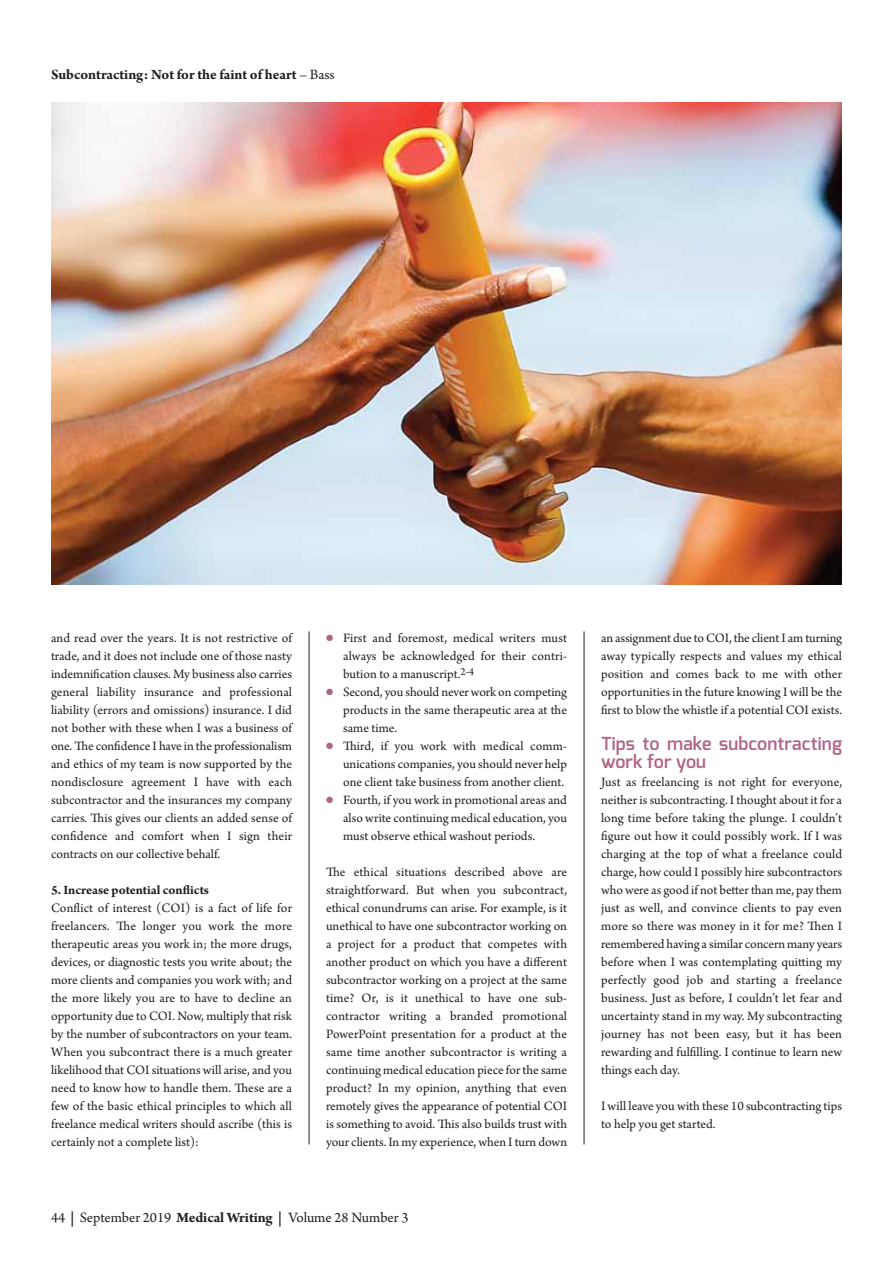
<style>
.page{position:relative;width:893px;height:1263px;background:#fff}
.page>*{position:absolute;margin:0;border:0;box-sizing:border-box;transform-origin:0 0}
.t1{font:600 18px/18px "Exo";letter-spacing:.01em;color:#b06586}
.t2{font:15px "Arno Pro";letter-spacing:-.005em;color:#231f20}
.t3{font:700 15px "Arno Pro";color:#231f20}
.t4{font:13.5px/18px "Arno Pro";color:#231f20;text-align:justify}
.t5{font:700 13.5px "Arno Pro";letter-spacing:-.005em;color:#231f20}
.s1{font-weight:400}
.s2{color:#b06586}
.s3{font-weight:700}
</style>
<div class="page">
<hr style="left:584px;top:631px;width:1px;height:513px;background:#231f20">
<hr style="left:309px;top:631px;width:1px;height:513px;background:#231f20">
<img style="left:51px;top:102px;width:790px;height:483px">
<p class="t3" style="left:51px;top:69px;width:285px">Subcontracting: Not for the faint of heart <span class="s1">– Bass</span></p>
<p class="t4" style="left:51px;top:630px;width:243px">and read over the years. It is not restrictive of trade, and it does not include one of those nasty indemnification clauses. My business also carries general liability insurance and professional liability (errors and omissions) insurance. I did not bother with these when I was a business of one. The confidence I have in the professionalism and ethics of my team is now supported by the nondisclosure agreement I have with each subcontractor and the insurances my company carries. This gives our clients an added sense of confidence and comfort when I sign their contracts on our collective behalf.</p>
<p class="t5" style="left:51px;top:885px;width:160px">5. Increase potential conflicts</p>
<p class="t4" style="left:51px;top:900px;width:243px">Conflict of interest (COI) is a fact of life for freelancers. The longer you work the more therapeutic areas you work in; the more drugs, devices, or diagnostic tests you write about; the more clients and companies you work with; and the more likely you are to have to decline an opportunity due to COI. Now, multiply that risk by the number of subcontractors on your team.<br>When you subcontract there is a much greater likelihood that COI situations will arise, and you need to know how to handle them. These are a few of the basic ethical principles to which all freelance medical writers should ascribe (this is certainly not a complete list):</p>
<p class="t4" style="left:343px;top:630px;width:225px;text-indent:-17px"><span class="s2">●</span> First and foremost, medical writers must always be acknowledged for their contri - bution to a manuscript.<sup>2-4</sup></p>
<p class="t4" style="left:343px;top:684px;width:225px;text-indent:-17px"><span class="s2">●</span> Second, you should never work on competing products in the same therapeutic area at the same time.</p>
<p class="t4" style="left:343px;top:738px;width:225px;text-indent:-17px"><span class="s2">●</span> Third, if you work with medical comm - unications companies, you should never help one client take business from another client.</p>
<p class="t4" style="left:343px;top:792px;width:225px;text-indent:-17px"><span class="s2">●</span> Fourth, if you work in promotional areas and also write continuing medical education, you must observe ethical washout periods.</p>
<p class="t4" style="left:326px;top:864px;width:243px">The ethical situations described above are straightforward. But when you subcontract, ethical conundrums can arise. For example, is it unethical to have one subcontractor working on a project for a product that competes with another product on which you have a different subcontractor working on a project at the same time? Or, is it unethical to have one sub - contractor writing a branded promotional PowerPoint presentation for a product at the same time another subcontractor is writing a continuing medical education piece for the same product? In my opinion, anything that even remotely gives the appearance of potential COI is something to avoid. This also builds trust with your clients. In my experience, when I turn down</p>
<p class="t2" style="left:51px;top:1212px;width:359px">44 <span class="s3">|</span> September 2019 <span class="s3">Medical Writing |</span> Volume 28 Number 3</p>
<p class="t4" style="left:601px;top:630px;width:243px">an assignment due to COI, the client I am turning away typically respects and values my ethical position and comes back to me with other opportunities in the future knowing I will be the first to blow the whistle if a potential COI exists.</p>
<h1 class="t1" style="left:601px;top:736px;width:242px">Tips to make subcontracting work for you</h1>
<p class="t4" style="left:601px;top:774px;width:243px">Just as freelancing is not right for everyone, neither is subcontracting. I thought about it for a long time before taking the plunge. I couldn’t figure out how it could possibly work. If I was charging at the top of what a freelance could charge, how could I possibly hire subcontractors who were as good if not better than me, pay them just as well, and convince clients to pay even more so there was money in it for me? Then I remembered having a similar concern many years before when I was contemplating quitting my perfectly good job and starting a freelance business. Just as before, I couldn’t let fear and uncertainty stand in my way. My subcontracting journey has not been easy, but it has been rewarding and fulfilling. I continue to learn new things each day.</p>
<p class="t4" style="left:601px;top:1098px;width:242px">I will leave you with these 10 subcontracting tips to help you get started.</p>
</div>
